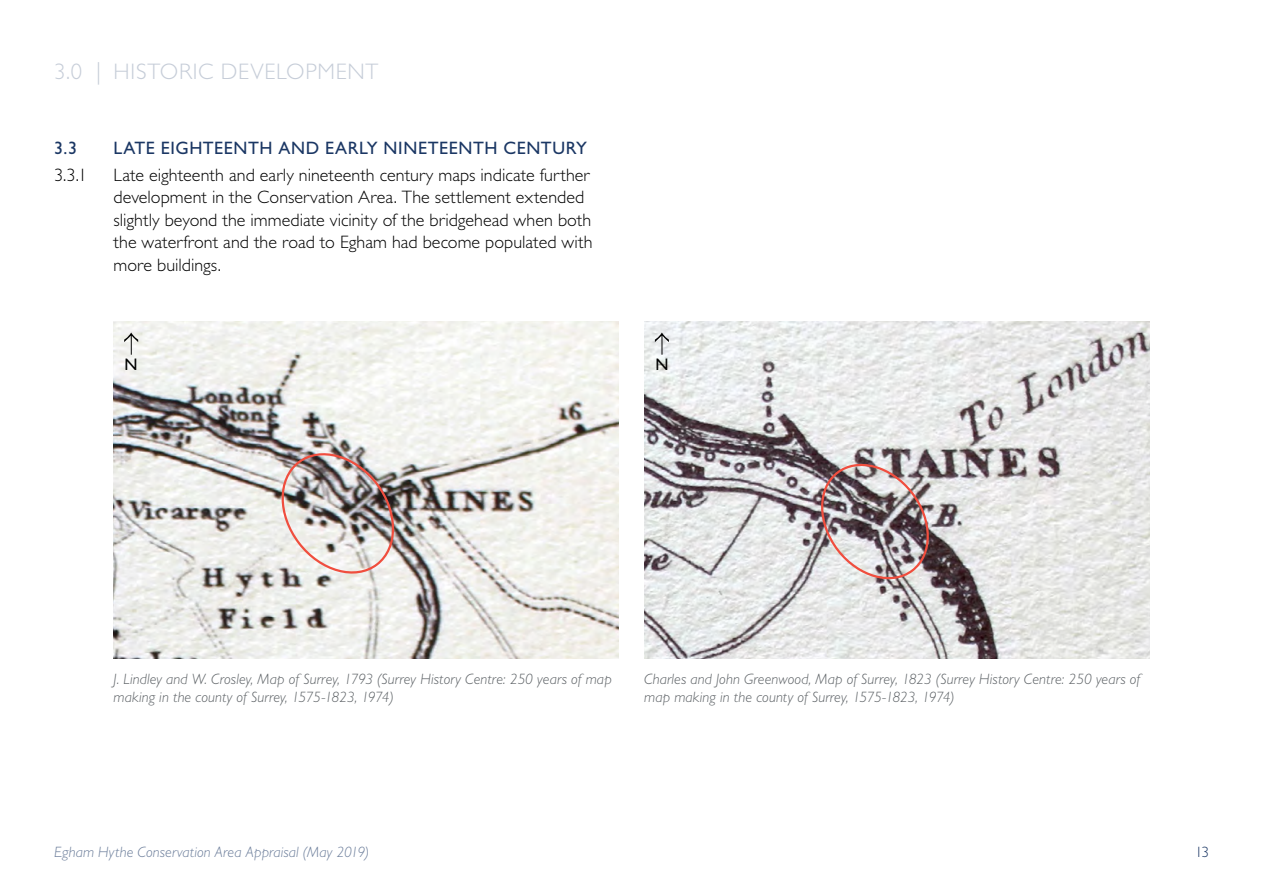
<style>
.page{position:relative;width:1263px;height:893px;background:#fff}
.page>*{position:absolute;margin:0;border:0;box-sizing:border-box;transform-origin:0 0}
.t1{font:300 22.5px "Gill Sans Std";letter-spacing:.03em;color:#c6cdd8}
.t2{font:300 18px/22.5px "Gill Sans Std";letter-spacing:.005em;color:#000}
.t3{font:18px "Gill Sans Std";letter-spacing:.03em;color:#1b3764}
.t4{font:16.8px "Gill Sans Std";color:#000}
.t5{font:italic 300 15px/18px "Gill Sans Std";letter-spacing:.005em;color:#5b6064}
.t6{font:italic 300 15px "Gill Sans Std";letter-spacing:.01em;color:#6b7d9a}
.t7{font:300 15px "Gill Sans Std";color:#1b3764}
</style>
<div class="page">
<img style="left:114px;top:322px;width:505px;height:337px">
<svg style="left:124px;top:333px;width:14px;height:22px"></svg>
<img style="left:274px;top:446px;width:124px;height:135px">
<img style="left:644px;top:322px;width:505px;height:337px">
<svg style="left:655px;top:333px;width:14px;height:22px"></svg>
<img style="left:814px;top:457px;width:119px;height:129px">
<p class="t1" style="left:54px;top:59px;width:326px">3.0 | HISTORIC DEVELOPMENT</p>
<p class="t3" style="left:54px;top:138px;width:25px">3.3</p>
<p class="t3" style="left:114px;top:138px;width:475px">LATE EIGHTEENTH AND EARLY NINETEENTH CENTURY</p>
<p class="t2" style="left:54px;top:164px;width:35px">3.3.1</p>
<p class="t2" style="left:114px;top:164px;width:477px">Late eighteenth and early nineteenth century maps indicate further</p>
<p class="t2" style="left:114px;top:186px;width:480px">development in the Conservation Area. The settlement extended slightly beyond the immediate vicinity of the bridgehead when both the waterfront and the road to Egham had become populated with more buildings.</p>
<p class="t4" style="left:125px;top:354px;width:15px">N</p>
<p class="t4" style="left:655px;top:354px;width:15px">N</p>
<p class="t5" style="left:114px;top:670px;width:500px">J. Lindley and W. Crosley, Map of Surrey, 1793 (Surrey History Centre: 250 years of map making in the county of Surrey, 1575-1823, 1974)</p>
<p class="t5" style="left:644px;top:670px;width:498px">Charles and John Greenwood, Map of Surrey, 1823 (Surrey History Centre: 250 years of map making in the county of Surrey, 1575-1823, 1974)</p>
<p class="t6" style="left:54px;top:844px;width:317px">Egham Hythe Conservation Area Appraisal (May 2019)</p>
<p class="t7" style="left:1195px;top:844px;width:15px">13</p>
</div>
